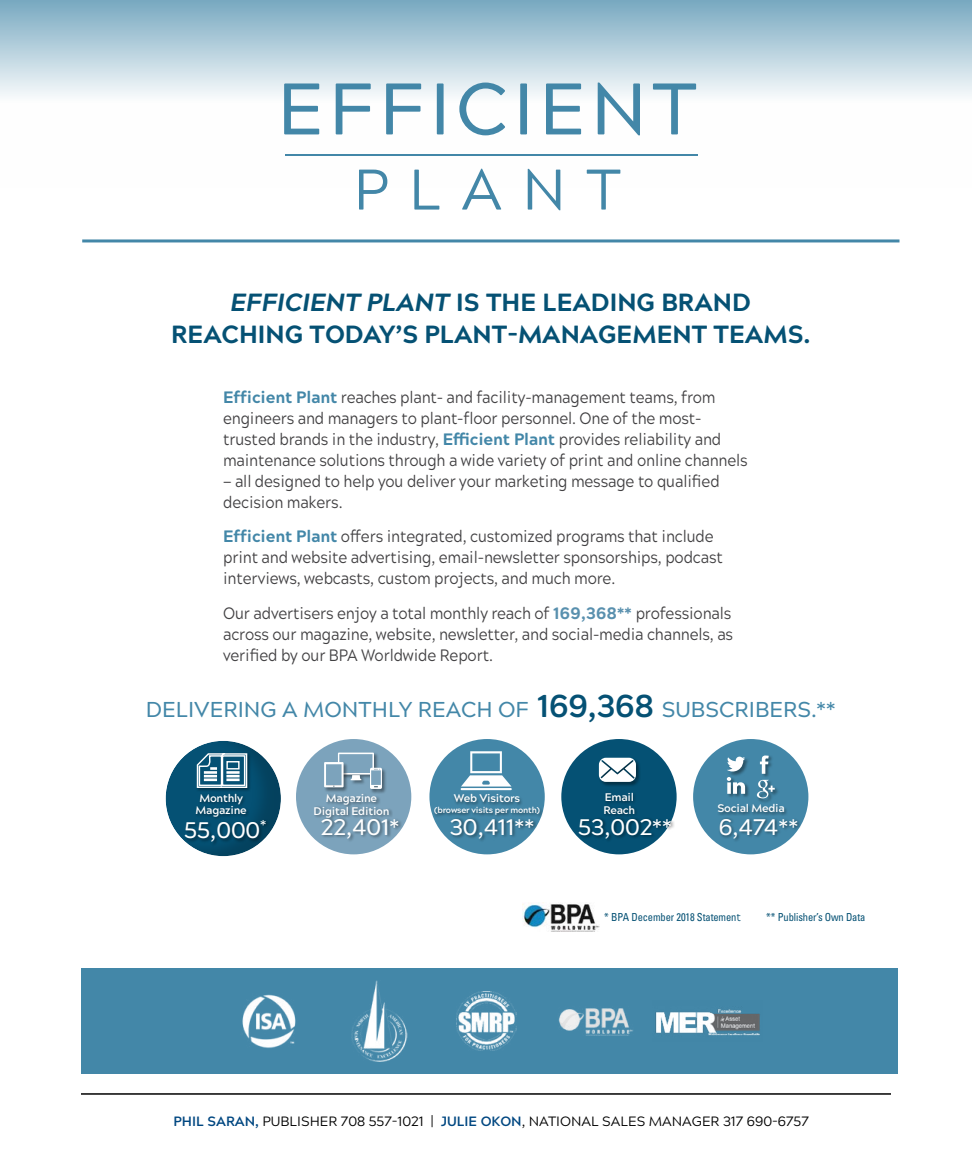
<style>
.page{position:relative;width:972px;height:1175px;background:#fff}
.page>*{position:absolute;margin:0;border:0;box-sizing:border-box;transform-origin:0 0}
.t1{font:800 24.75px/32px "Acherus Grotesque";color:#055174;text-align:center}
.t2{font:500 22.5px "Acherus Grotesque";letter-spacing:-.005em;color:#fff}
.t3{font:500 21.45px "Acherus Grotesque";color:#4387a8}
.t4{font:16.5px/21px "Acherus Grotesque";letter-spacing:-.01em;color:#414042;scale:.9 1}
.t5{font:13.5px "Acherus Grotesque";color:#000}
.t6{font:700 11.1px/12.3px "Acherus Grotesque";letter-spacing:-.02em;color:#fff;text-align:center}
.t7{font:condensed 11.1px "Univers";letter-spacing:-.01em;color:#055174;scale:.95 1}
.t8{font:700 8.55px "Acherus Grotesque";letter-spacing:-.02em;color:#fff}
.s1{font-style:italic}
.s2{font-weight:800;color:#4387a8}
.s3{font-weight:800;color:#5990ae}
.s4{font-weight:700;font-size:31.5px;color:#055174}
.s5{font-family:"Acherus Grotesque";font-stretch:normal}
.s6{font-weight:700;color:#004781}
</style>
<div class="page">
<hr style="left:81px;top:1093px;width:810px;height:1px;background:#000">
<svg style="left:0;top:0;width:972px;height:188px"></svg>
<hr style="left:82px;top:239px;width:818px;height:3px;background:#4387a8">
<div style="left:561px;top:739px;width:116px;height:115px;background:#055174;border-radius:50%"></div>
<div style="left:604px;top:792px;width:34px;height:25px;background:#000;opacity:.4"></div>
<div style="left:578px;top:816px;width:97px;height:27px;background:#000;opacity:.4"></div>
<div style="left:599px;top:757px;width:42px;height:29px;background:#000;opacity:.4"></div>
<svg style="left:599px;top:757px;width:37px;height:25px"></svg>
<div style="left:693px;top:739px;width:115px;height:115px;background:#4387a8;border-radius:50%"></div>
<div style="left:717px;top:803px;width:71px;height:13px;background:#000;opacity:.4"></div>
<div style="left:719px;top:816px;width:83px;height:27px;background:#000;opacity:.4"></div>
<div style="left:727px;top:756px;width:23px;height:20px;background:#000;opacity:.4"></div>
<svg style="left:727px;top:756px;width:18px;height:15px"></svg>
<div style="left:760px;top:755px;width:14px;height:23px;background:#000;opacity:.4"></div>
<svg style="left:760px;top:755px;width:9px;height:18px"></svg>
<div style="left:727px;top:776px;width:23px;height:22px;background:#000;opacity:.4"></div>
<svg style="left:727px;top:777px;width:18px;height:16px"></svg>
<div style="left:757px;top:779px;width:23px;height:24px;background:#000;opacity:.4"></div>
<svg style="left:757px;top:780px;width:18px;height:18px"></svg>
<div style="left:154px;top:730px;width:140px;height:126px;background:#000;opacity:.19"></div>
<div style="left:195px;top:792px;width:56px;height:27px;background:#055174"></div>
<div style="left:184px;top:818px;width:85px;height:28px;background:#000;opacity:.4"></div>
<div style="left:196px;top:751px;width:55px;height:41px;background:#033f5b"></div>
<svg style="left:195px;top:752px;width:53px;height:105px"></svg>
<div style="left:296px;top:739px;width:115px;height:115px;background:#7ca3bc;border-radius:50%"></div>
<div style="left:313px;top:793px;width:80px;height:27px;background:#000;opacity:.4"></div>
<div style="left:320px;top:816px;width:83px;height:27px;background:#000;opacity:.4"></div>
<div style="left:324px;top:761px;width:25px;height:31px;background:#000;opacity:.4"></div>
<div style="left:370px;top:767px;width:17px;height:26px;background:#000;opacity:.4"></div>
<svg style="left:324px;top:752px;width:58px;height:37px"></svg>
<div style="left:429px;top:739px;width:116px;height:115px;background:#4387a8;border-radius:50%"></div>
<div style="left:433px;top:793px;width:111px;height:25px;background:#000;opacity:.4"></div>
<div style="left:450px;top:816px;width:88px;height:27px;background:#000;opacity:.4"></div>
<hr style="left:461px;top:788px;width:51px;height:2px;background:#fff">
<svg style="left:461px;top:751px;width:50px;height:35px"></svg>
<img style="left:523px;top:902px;width:77px;height:29px">
<svg style="left:284px;top:83px;width:35px;height:51px"></svg>
<svg style="left:336px;top:83px;width:35px;height:51px"></svg>
<svg style="left:386px;top:83px;width:35px;height:51px"></svg>
<div style="left:437px;top:83px;width:7px;height:51px;background:#4387a8"></div>
<svg style="left:459px;top:83px;width:46px;height:52px"></svg>
<div style="left:520px;top:83px;width:7px;height:51px;background:#4387a8"></div>
<svg style="left:546px;top:83px;width:35px;height:51px"></svg>
<svg style="left:598px;top:82px;width:42px;height:53px"></svg>
<svg style="left:653px;top:83px;width:43px;height:51px"></svg>
<svg style="left:359px;top:170px;width:28px;height:39px"></svg>
<svg style="left:414px;top:170px;width:25px;height:39px"></svg>
<svg style="left:462px;top:169px;width:39px;height:40px"></svg>
<svg style="left:528px;top:169px;width:32px;height:41px"></svg>
<svg style="left:587px;top:170px;width:33px;height:39px"></svg>
<hr style="left:285px;top:154px;width:413px;height:1px;background:#4387a8">
<div style="left:81px;top:967px;width:817px;height:106px;background:#4387a8"></div>
<img style="left:558px;top:1008px;width:75px;height:27px">
<img style="left:242px;top:994px;width:54px;height:54px">
<img style="left:351px;top:980px;width:57px;height:81px">
<img style="left:457px;top:991px;width:59px;height:59px">
<img style="left:655px;top:1009px;width:105px;height:27px">
<h1 class="t1" style="left:171px;top:285px;width:641px"><span class="s1">EFFICIENT PLANT</span> IS THE LEADING BRAND<br>REACHING TODAY’S PLANT-MANAGEMENT TEAMS.</h1>
<p class="t4" style="left:223px;top:385px;width:584px"><span class="s2">Efficient Plant</span> reaches plant- and facility-management teams, from engineers and managers to plant-floor personnel. One of the most&shy;trusted brands in the industry, <span class="s2">Efficient Plant</span> provides reliability and maintenance solutions through a wide variety of print and online channels</p>
<p class="t4" style="left:223px;top:469px;width:553px">— all designed to help you deliver your marketing message to qualified decision makers.</p>
<p class="t4" style="left:223px;top:525px;width:557px"><span class="s2">Efficient Plant</span> offers integrated, customized programs that include print and website advertising, email-newsletter sponsorships, podcast interviews, webcasts, custom projects, and much more.</p>
<p class="t4" style="left:223px;top:601px;width:568px;text-align:justify">Our advertisers enjoy a total monthly reach of <span class="s3">169,368**</span> professionals across our magazine, website, newsletter, and social-media channels, as verified by our BPA Worldwide Report.</p>
<h3 class="t3" style="left:146px;top:691px;width:691px">DELIVERING A MONTHLY REACH OF <span class="s4">169,368</span> SUBSCRIBERS.**</h3>
<p class="t6" style="left:196px;top:791px;width:53px">Monthly<br>Magazine</p>
<h2 class="t2" style="left:184px;top:811px;width:84px">55,000<sup>*</sup></h2>
<p class="t6" style="left:314px;top:791px;width:77px">Magazine<br>Digital Edition</p>
<h2 class="t2" style="left:321px;top:808px;width:80px">22,401*</h2>
<p class="t6" style="left:454px;top:791px;width:68px">Web Visitors</p>
<p class="t8" style="left:434px;top:802px;width:107px">(browser visits per month)</p>
<h2 class="t2" style="left:450px;top:808px;width:86px">30,411**</h2>
<p class="t6" style="left:603px;top:790px;width:33px;text-align:left">Email<br>Reach</p>
<h2 class="t2" style="left:578px;top:808px;width:95px">53,002**</h2>
<p class="t6" style="left:717px;top:801px;width:69px">Social Media</p>
<h2 class="t2" style="left:719px;top:808px;width:81px">6,474**</h2>
<p class="t7" style="left:604px;top:909px;width:146px">* BPA December 2018 Statemen<span class="s5">t</span></p>
<p class="t7" style="left:766px;top:909px;width:106px">** Publisher’s Own Data</p>
<p class="t5" style="left:174px;top:1109px;width:637px"><span class="s6">PHIL SARAN,</span> PUBLISHER 708 557-1021 | <span class="s6">JULIE OKON</span>, NATIONAL SALES MANAGER 317 690-6757</p>
</div>
